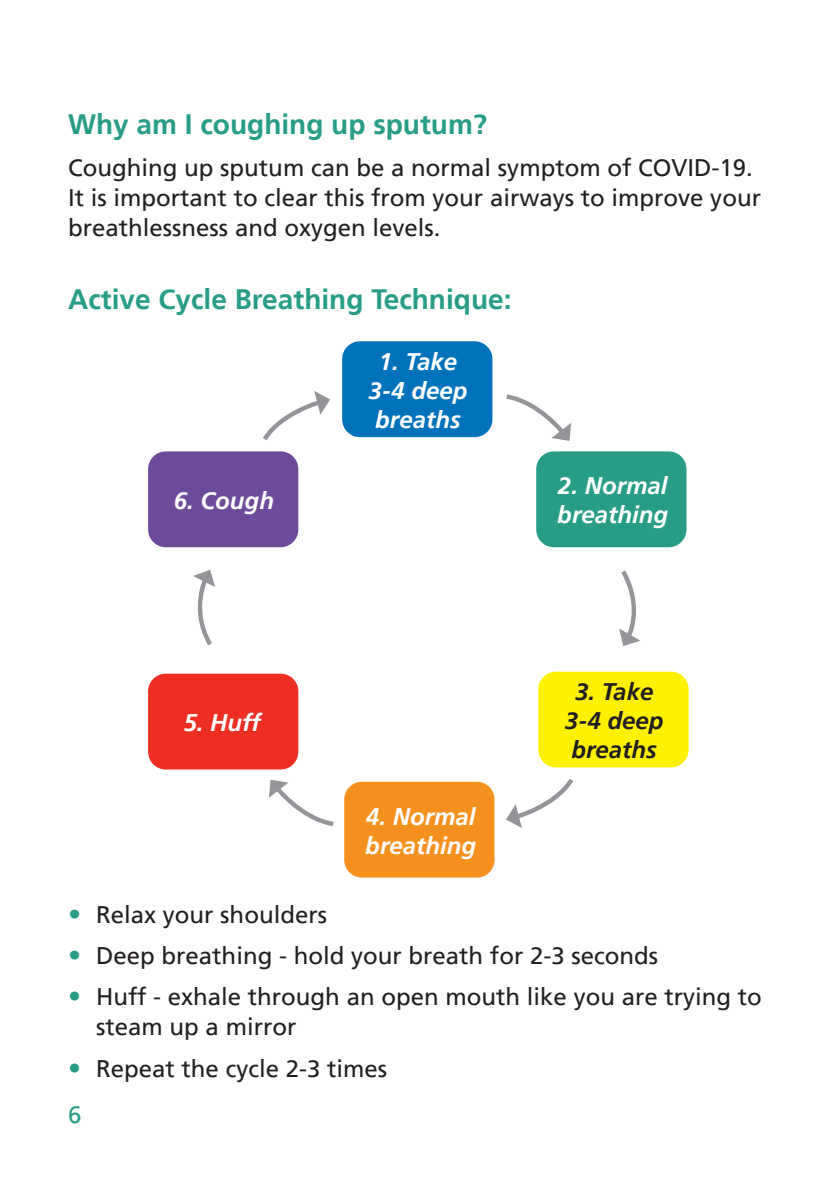
<style>
.page{position:relative;width:840px;height:1191px;background:#fff}
.page>*{position:absolute;margin:0;border:0;box-sizing:border-box;transform-origin:0 0}
.t1{font:700 28px "Frutiger LT";color:#279d87}
.t2{font:24px/30px "Frutiger LT";color:#231f20}
.t3{font:italic 700 24px/28.8px "Frutiger LT";color:#fff}
.t4{font:italic 700 24px/28.8px "Frutiger LT";color:#231f20;text-align:center}
.t5{font:24px "Frutiger LT";color:#279d87}
.s1{font-size:26px;color:#279d87}
</style>
<div class="page">
<div style="left:342px;top:341px;width:150px;height:96px;background:#0072bc;border-radius:18px"></div>
<div style="left:536px;top:451px;width:150px;height:96px;background:#279d87;border-radius:18px"></div>
<div style="left:538px;top:671px;width:150px;height:96px;background:#fff101;border-radius:18px"></div>
<div style="left:344px;top:781px;width:150px;height:96px;background:#f6911e;border-radius:18px"></div>
<div style="left:148px;top:673px;width:150px;height:96px;background:#ee2e22;border-radius:18px"></div>
<div style="left:148px;top:451px;width:150px;height:96px;background:#6e4a9b;border-radius:18px"></div>
<svg style="left:193px;top:569px;width:22px;height:77px"></svg>
<svg style="left:619px;top:570px;width:22px;height:76px"></svg>
<svg style="left:263px;top:391px;width:67px;height:50px"></svg>
<svg style="left:506px;top:778px;width:68px;height:50px"></svg>
<svg style="left:506px;top:394px;width:64px;height:47px"></svg>
<svg style="left:269px;top:779px;width:65px;height:47px"></svg>
<p class="t1" style="left:68px;top:108px;width:420px">Why am I coughing up sputum?</p>
<p class="t2" style="left:68px;top:153px;width:694px">Coughing up sputum can be a normal symptom of COVID-19.<br>It is important to clear this from your airways to improve your breathlessness and oxygen levels.</p>
<p class="t1" style="left:68px;top:283px;width:444px">Active Cycle Breathing Technique:</p>
<p class="t3" style="left:368px;top:347px;width:100px;text-align:center">1. Take<br>3-4 deep breaths</p>
<p class="t3" style="left:174px;top:486px;width:102px">6. Cough</p>
<p class="t3" style="left:557px;top:472px;width:112px">2. Normal breathing</p>
<p class="t3" style="left:183px;top:708px;width:78px">5. Huff</p>
<p class="t3" style="left:365px;top:802px;width:112px">4. Normal breathing</p>
<p class="t4" style="left:564px;top:677px;width:100px">3. Take<br>3-4 deep breaths</p>
<p class="t2" style="left:68px;top:899px;width:260px"><span class="s1">•</span> Relax your shoulders</p>
<p class="t2" style="left:68px;top:940px;width:591px"><span class="s1">•</span> Deep breathing - hold your breath for 2-3 seconds</p>
<p class="t2" style="left:96px;top:982px;width:667px;text-indent:-28px"><span class="s1">•</span> Huff - exhale through an open mouth like you are trying to steam up a mirror</p>
<p class="t2" style="left:68px;top:1053px;width:320px"><span class="s1">•</span> Repeat the cycle 2-3 times</p>
<p class="t5" style="left:68px;top:1101px;width:15px">6</p>
</div>
